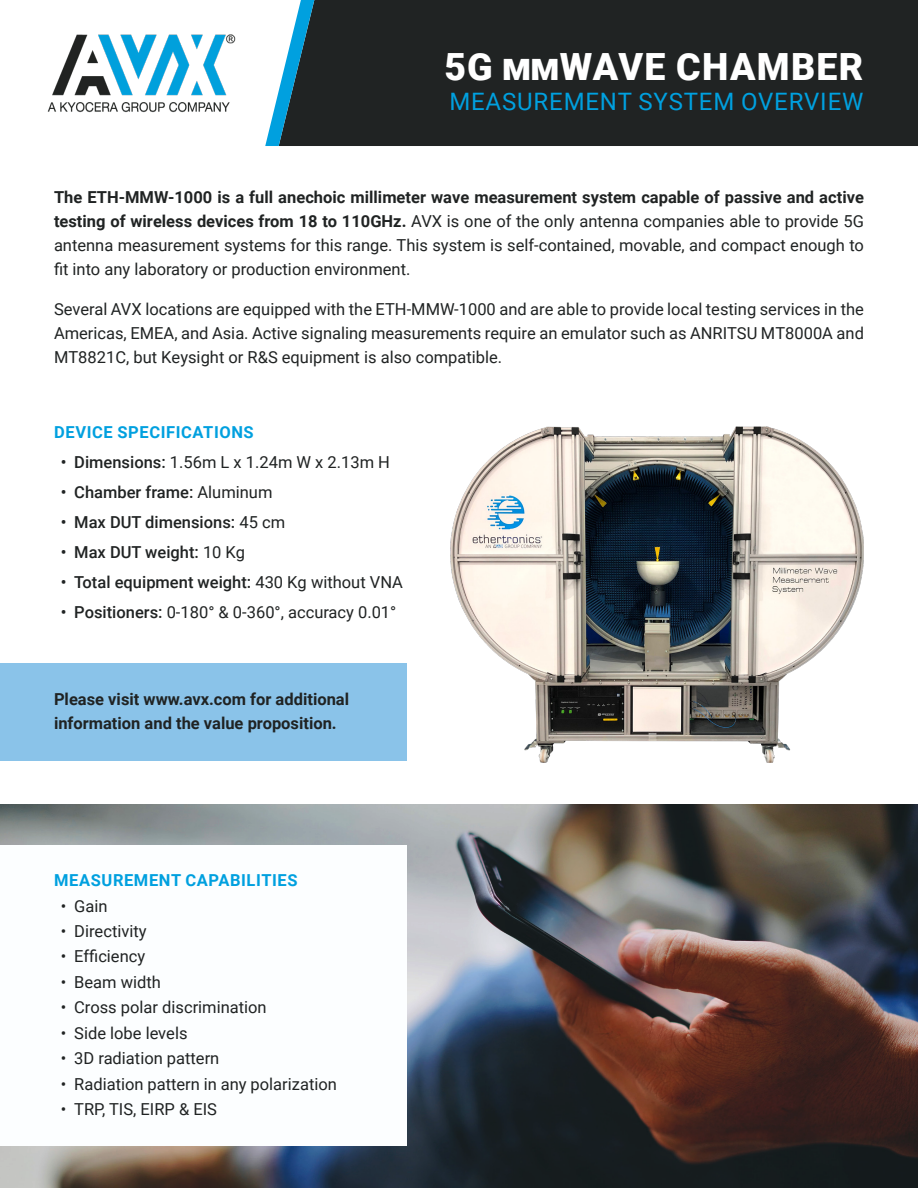
<style>
.page{position:relative;width:918px;height:1188px;background:#fff}
.page>*{position:absolute;margin:0;border:0;box-sizing:border-box;transform-origin:0 0}
.t1{font:900 37.5px "Roboto";letter-spacing:.035em;color:#fff}
.t2{font:24px "Roboto";letter-spacing:.035em;color:#00a0df}
.t3{font:16.5px/24px "Roboto";color:#202323;text-align:justify}
.t4{font:500 16.5px "Roboto";color:#202323}
.t5{font:700 16.5px/24px "Roboto";color:#202323}
.t6{font:700 16.5px "Roboto";letter-spacing:.035em;color:#00a0df}
.s1{font-weight:700}
.s2{font-weight:500}
.s3{font-weight:400}
</style>
<div class="page">
<div style="left:314px;top:0;width:604px;height:146px;background:#202323"></div>
<svg style="left:265px;top:0;width:49px;height:146px"></svg>
<img style="left:47px;top:34px;width:189px;height:79px">
<img style="left:0;top:805px;width:918px;height:383px">
<div style="left:0;top:663px;width:407px;height:97px;background:#8ac3e9"></div>
<div style="left:0;top:845px;width:407px;height:300px;background:#fcfeff"></div>
<img style="left:450px;top:426px;width:414px;height:337px">
<h1 class="t1" style="left:445px;top:41px;width:420px">5G mmWAVE CHAMBER</h1>
<h2 class="t2" style="left:449px;top:85px;width:416px">MEASUREMENT SYSTEM OVERVIEW</h2>
<p class="t3" style="left:54px;top:184px;width:812px"><span class="s1">The ETH-MMW-1000 is a full anechoic millimeter wave measurement system capable of passive and active testing of wireless devices from 18 to 110GHz.</span> AVX is one of the only antenna companies able to provide 5G antenna measurement systems for this range. This system is self-contained, movable, and compact enough to fit into any laboratory or production environment.</p>
<p class="t3" style="left:54px;top:297px;width:812px">Several AVX locations are equipped with the ETH-MMW-1000 and are able to provide local testing services in the Americas, EMEA, and Asia. Active signaling measurements require an emulator such as ANRITSU MT8000A and MT8821C, but Keysight or R&amp;S equipment is also compatible.</p>
<p class="t6" style="left:54px;top:421px;width:201px">DEVICE SPECIFICATIONS</p>
<p class="t3" style="left:61px;top:449px;width:331px"><span class="s2">• Dimensions:</span> 1.56m L x 1.24m W x 2.13m H</p>
<p class="t4" style="left:61px;top:481px;width:213px">• Chamber frame: <span class="s3">Aluminum</span></p>
<p class="t4" style="left:61px;top:511px;width:226px">• Max DUT dimensions: <span class="s3">45 cm</span></p>
<p class="t4" style="left:61px;top:541px;width:186px">• Max DUT weight: <span class="s3">10 Kg</span></p>
<p class="t4" style="left:61px;top:571px;width:344px">• Total equipment weight: <span class="s3">430 Kg without VNA</span></p>
<p class="t3" style="left:61px;top:599px;width:337px"><span class="s2">• Positioners:</span> 0-180° &amp; 0-360°, accuracy 0.01°</p>
<p class="t5" style="left:54px;top:687px;width:297px">Please visit www.avx.com for additional information and the value proposition.</p>
<p class="t6" style="left:54px;top:869px;width:245px">MEASUREMENT CAPABILITIES</p>
<p class="t3" style="left:61px;top:893px;width:48px">• Gain</p>
<p class="t3" style="left:61px;top:919px;width:87px">• Directivity</p>
<p class="t3" style="left:61px;top:944px;width:86px">• Efficiency</p>
<p class="t3" style="left:61px;top:970px;width:102px">• Beam width</p>
<p class="t3" style="left:61px;top:995px;width:208px">• Cross polar discrimination</p>
<p class="t3" style="left:61px;top:1020px;width:128px">• Side lobe levels</p>
<p class="t3" style="left:61px;top:1046px;width:160px">• 3D radiation pattern</p>
<p class="t3" style="left:61px;top:1071px;width:278px">• Radiation pattern in any polarization</p>
<p class="t3" style="left:61px;top:1097px;width:158px">• TRP, TIS, EIRP &amp; EIS</p>
</div>
